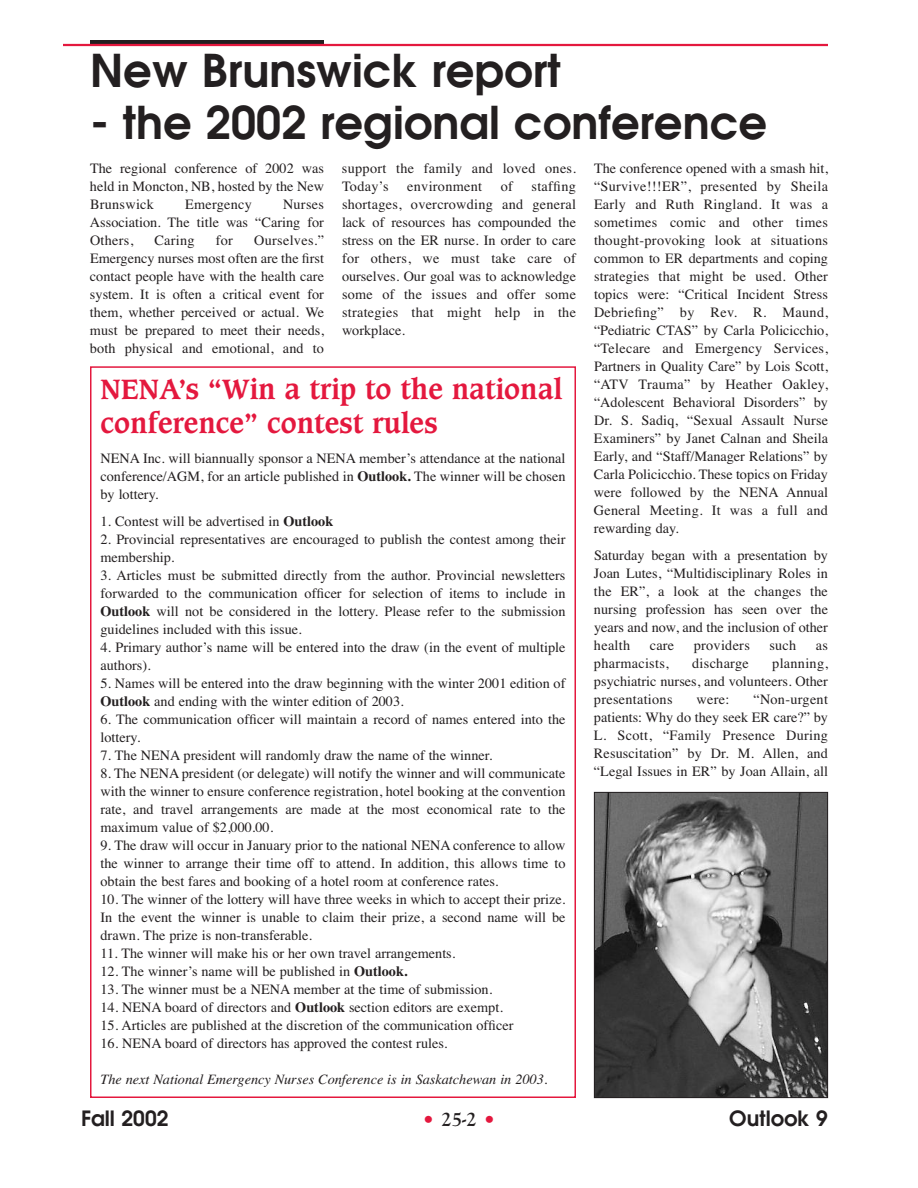
<style>
.page{position:relative;width:918px;height:1188px;background:#fff}
.page>*{position:absolute;margin:0;border:0;box-sizing:border-box;transform-origin:0 0}
.t1{font:600 45px "Avant Garde";color:#231f20}
.t2{font:700 27px/33.6px "Caxton";color:#e4183e}
.t3{font:600 21px "Avant Garde";color:#231f20}
.t4{font:700 21px "Goudy Old Style T";color:#231f20}
.t5{font:14.25px/18px "Times";color:#231f20;text-align:justify}
.t6{font:14.25px/18px "Times";letter-spacing:.02em;color:#231f20}
.t7{font:italic 14.25px "Times";color:#231f20}
.s1{font-weight:700}
.s2{font-family:"Avant Garde";font-weight:600;color:#e4183e}
</style>
<div class="page">
<svg style="left:90px;top:40px;width:234px;height:4px"></svg>
<hr style="left:63px;top:44px;width:765px;height:2px;background:#e4183e">
<div style="left:90px;top:366px;width:486px;height:732px;border:2px solid #e4183e"></div>
<img style="left:596px;top:794px;width:230px;height:302px">
<div style="left:594px;top:792px;width:234px;height:306px;border:1px solid #231f20"></div>
<h1 class="t1" style="left:90px;top:45px;width:472px">New Brunswick report</h1>
<h1 class="t1" style="left:90px;top:97px;width:679px">- the 2002 regional conference</h1>
<p class="t5" style="left:90px;top:159px;width:236px">The regional conference of 2002 was held in Moncton, NB, hosted by the New Brunswick</p>
<p class="t5" style="left:90px;top:195px;width:236px;text-indent:193px">Nurses Association. The title was “Caring for Others,</p>
<p class="t6" style="left:185px;top:195px;width:68px">Emergency</p>
<p class="t5" style="left:90px;top:231px;width:236px;text-indent:164px">Ourselves.” Emergency nurses most often are the first contact people have with the health care system. It is often a critical event for them, whether perceived or actual. We must be prepared to meet their needs, both physical and emotional, and to</p>
<p class="t5" style="left:154px;top:231px;width:42px">Caring</p>
<p class="t5" style="left:216px;top:231px;width:19px">for</p>
<p class="t6" style="left:342px;top:159px;width:236px">support the family and loved ones.<br>Today’s</p>
<p class="t5" style="left:342px;top:177px;width:236px;text-indent:190px">staffing shortages, overcrowding and general lack of resources has compounded the stress on the ER nurse. In order to care for others, we must take care of ourselves. Our goal was to acknowledge some of the issues and offer some strategies that might help in the workplace.</p>
<p class="t6" style="left:407px;top:177px;width:76px">environment</p>
<p class="t5" style="left:501px;top:177px;width:14px">of</p>
<h2 class="t2" style="left:100px;top:375px;width:463px">NENA’s “Win a trip to the national conference” contest rules</h2>
<p class="t5" style="left:100px;top:449px;width:467px">NENA Inc. will biannually sponsor a NENA member’s attendance at the national conference/AGM, for an article published in <span class="s1">Outlook.</span> The winner will be chosen by lottery.</p>
<p class="t5" style="left:100px;top:512px;width:234px">1. Contest will be advertised in <span class="s1">Outlook</span></p>
<p class="t5" style="left:100px;top:530px;width:467px">2. Provincial representatives are encouraged to publish the contest among their membership.</p>
<p class="t5" style="left:100px;top:566px;width:467px">3. Articles must be submitted directly from the author. Provincial newsletters forwarded to the communication officer for selection of items to include in <span class="s1">Outlook</span> will not be considered in the lottery. Please refer to the submission guidelines included with this issue.</p>
<p class="t5" style="left:100px;top:638px;width:467px">4. Primary author’s name will be entered into the draw (in the event of multiple authors).</p>
<p class="t5" style="left:100px;top:674px;width:467px">5. Names will be entered into the draw beginning with the winter 2001 edition of<br><span class="s1">Outlook</span> and ending with the winter edition of 2003.</p>
<p class="t5" style="left:101px;top:710px;width:467px">6. The communication officer will maintain a record of names entered into the lottery.</p>
<p class="t5" style="left:100px;top:746px;width:393px">7. The NENA president will randomly draw the name of the winner.</p>
<p class="t5" style="left:100px;top:764px;width:467px">8. The NENA president (or delegate) will notify the winner and will communicate with the winner to ensure conference registration, hotel booking at the convention rate, and travel arrangements are made at the most economical rate to the maximum value of $2,000.00.</p>
<p class="t5" style="left:100px;top:836px;width:467px">9. The draw will occur in January prior to the national NENA conference to allow the winner to arrange their time off to attend. In addition, this allows time to obtain the best fares and booking of a hotel room at conference rates.</p>
<p class="t5" style="left:100px;top:890px;width:467px">10. The winner of the lottery will have three weeks in which to accept their prize.<br>In the event the winner is unable to claim their prize, a second name will be drawn. The prize is non-transferable.</p>
<p class="t5" style="left:100px;top:944px;width:356px">11. The winner will make his or her own travel arrangements.</p>
<p class="t5" style="left:100px;top:962px;width:309px">12. The winner’s name will be published in <span class="s1">Outlook.</span></p>
<p class="t5" style="left:100px;top:980px;width:393px">13. The winner must be a NENA member at the time of submission.</p>
<p class="t5" style="left:100px;top:998px;width:404px">14. NENA board of directors and <span class="s1">Outlook</span> section editors are exempt.</p>
<p class="t5" style="left:100px;top:1016px;width:415px">15. Articles are published at the discretion of the communication officer</p>
<p class="t5" style="left:100px;top:1034px;width:349px">16. NENA board of directors has approved the contest rules.</p>
<p class="t7" style="left:100px;top:1070px;width:448px">The next National Emergency Nurses Conference is in Saskatchewan in 2003.</p>
<p class="t5" style="left:594px;top:159px;width:236px">The conference opened with a smash hit, “Survive!!!ER”, presented by Sheila Early and Ruth Ringland. It was a sometimes comic and other times thought-provoking look at situations common to ER departments and coping strategies that might be used. Other topics were: “Critical Incident Stress Debriefing” by Rev. R. Maund, “Pediatric CTAS” by Carla Policicchio, “Telecare and Emergency Services, Partners in Quality Care” by Lois Scott, “ATV Trauma” by Heather Oakley, “Adolescent Behavioral Disorders” by Dr. S. Sadiq, “Sexual Assault Nurse Examiners” by Janet Calnan and Sheila Early, and “Staff/Manager Relations” by Carla Policicchio. These topics on Friday were followed by the NENA Annual General Meeting. It was a full and rewarding day.</p>
<p class="t5" style="left:594px;top:546px;width:236px">Saturday began with a presentation by Joan Lutes, “Multidisciplinary Roles in the ER”, a look at the changes the nursing profession has seen over the years and now, and the inclusion of other health</p>
<p class="t5" style="left:650px;top:636px;width:26px">care</p>
<p class="t6" style="left:694px;top:636px;width:58px">providers</p>
<p class="t5" style="left:769px;top:636px;width:28px">such</p>
<p class="t5" style="left:816px;top:636px;width:14px">as</p>
<p class="t6" style="left:594px;top:654px;width:76px">pharmacists,</p>
<p class="t6" style="left:692px;top:654px;width:58px">discharge</p>
<p class="t5" style="left:594px;top:654px;width:236px;text-indent:178px">planning, psychiatric nurses, and volunteers. Other presentations</p>
<p class="t5" style="left:594px;top:690px;width:236px;text-indent:159px">“Non-urgent patients: Why do they seek ER care?” by L. Scott, “Family Presence During Resuscitation” by Dr. M. Allen, and “Legal Issues in ER” by Joan Allain, all</p>
<p class="t5" style="left:697px;top:690px;width:34px">were:</p>
<h3 class="t3" style="left:81px;top:1106px;width:89px">Fall 2002</h3>
<h3 class="t4" style="left:422px;top:1106px;width:75px"><span class="s2">•</span> 25-2 <span class="s2">•</span></h3>
<h3 class="t3" style="left:729px;top:1106px;width:100px">Outlook 9</h3>
</div>
